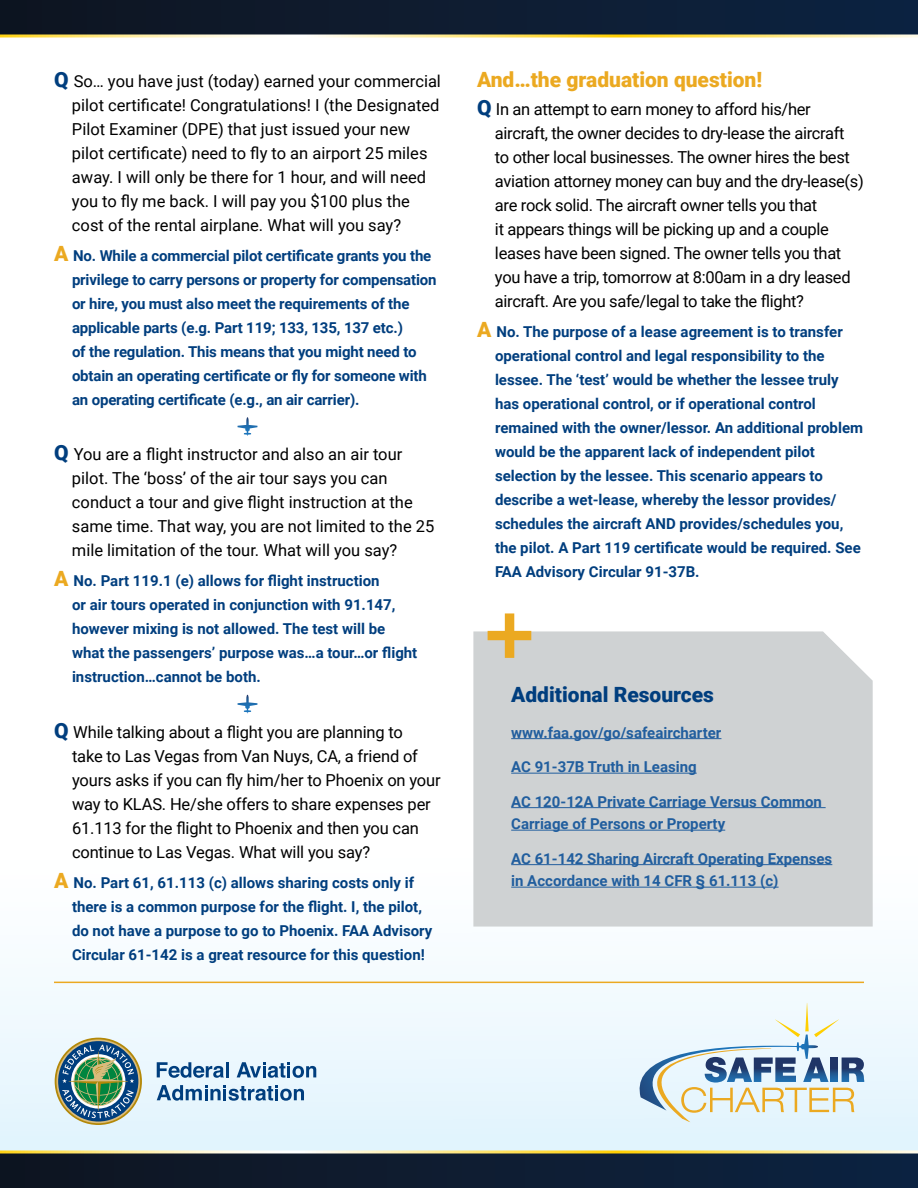
<style>
.page{position:relative;width:918px;height:1188px;background:#fff}
.page>*{position:absolute;margin:0;border:0;box-sizing:border-box;transform-origin:0 0}
.t1{font:78.75px "Acumin Variable Concept";color:#eba921}
.t2{font:900 21px "Roboto";color:#eba921}
.t3{font:900 21px "Roboto";color:#003e7e}
.t4{font:16.5px/24px "Roboto";letter-spacing:-.01em;color:#000}
.t5{font:700 15px/24px "Roboto";color:#003e7e}
.t6{font:700 15px/22.5px "Roboto";color:#215e9e}
.s1{font-weight:900;font-size:21px;color:#003e7e}
.s2{font-weight:900;font-size:21px;color:#eba921}
</style>
<div class="page">
<div style="left:0;top:532px;width:918px;height:656px;background:linear-gradient(to bottom,#fff,#e9f6fd)"></div>
<hr style="left:54px;top:982px;width:810px;height:1px;background:#eba921">
<svg style="left:0;top:0;width:918px;height:38px;background:#232f3a"></svg>
<svg style="left:238px;top:417px;width:19px;height:19px"></svg>
<svg style="left:238px;top:695px;width:19px;height:19px"></svg>
<div style="left:473px;top:631px;width:400px;height:296px;background:#cfd2d3"></div>
<hr style="left:511px;top:738px;width:210px;height:1px;background:#215e9e">
<hr style="left:511px;top:773px;width:186px;height:1px;background:#215e9e">
<hr style="left:511px;top:807px;width:315px;height:1px;background:#215e9e">
<hr style="left:511px;top:830px;width:214px;height:1px;background:#215e9e">
<hr style="left:511px;top:864px;width:321px;height:1px;background:#215e9e">
<hr style="left:511px;top:887px;width:268px;height:1px;background:#215e9e">
<svg style="left:0;top:1150px;width:918px;height:38px;background:#232e3a"></svg>
<svg style="left:613px;top:1003px;width:251px;height:119px"></svg>
<svg style="left:157px;top:1062px;width:67px;height:16px"></svg>
<hr style="left:226px;top:1062px;width:3px;height:15px;background:#003e7e">
<svg style="left:237px;top:1062px;width:79px;height:16px"></svg>
<svg style="left:157px;top:1085px;width:147px;height:16px;background:#85a8c7"></svg>
<svg style="left:55px;top:1038px;width:87px;height:87px"></svg>
<svg style="left:56px;top:1039px;width:84px;height:84px"></svg>
<div style="left:58px;top:1041px;width:80px;height:81px;background:#003e7e;border-radius:50%"></div>
<svg style="left:62px;top:1045px;width:72px;height:73px"></svg>
<p class="t4" style="left:72px;top:68px;width:371px;text-indent:-18px"><span class="s1">Q</span> So… you have just (today) earned your commercial pilot certificate! Congratulations! I (the Designated Pilot Examiner (DPE) that just issued your new pilot certificate) need to fly to an airport 25 miles away. I will only be there for 1 hour, and will need you to fly me back. I will pay you $100 plus the cost of the rental airplane. What will you say?</p>
<p class="t5" style="left:72px;top:243px;width:366px;text-indent:-18px"><span class="s2">A</span> No. While a commercial pilot certificate grants you the privilege to carry persons or property for compensation or hire, you must also meet the requirements of the applicable parts (e.g. Part 119; 133, 135, 137 etc.)<br>of the regulation. This means that you might need to obtain an operating certificate or fly for someone with an operating certificate (e.g., an air carrier).</p>
<p class="t4" style="left:72px;top:442px;width:364px;text-indent:-18px"><span class="s1">Q</span> You are a flight instructor and also an air tour pilot. The ‘boss’ of the air tour says you can conduct a tour and give flight instruction at the same time. That way, you are not limited to the 25 mile limitation of the tour. What will you say?</p>
<p class="t5" style="left:72px;top:568px;width:347px;text-indent:-18px"><span class="s2">A</span> No. Part 119.1 (e) allows for flight instruction<br>or air tours operated in conjunction with 91.147, however mixing is not allowed. The test will be what the passengers’ purpose was…a tour…or flight instruction…cannot be both.</p>
<p class="t4" style="left:72px;top:719px;width:370px;text-indent:-18px"><span class="s1">Q</span> While talking about a flight you are planning to<br>take to Las Vegas from Van Nuys, CA, a friend of yours asks if you can fly him/her to Phoenix on your way to KLAS. He/she offers to share expenses per</p>
<p class="t4" style="left:72px;top:815px;width:348px">61.113 for the flight to Phoenix and then you can continue to Las Vegas. What will you say?</p>
<p class="t5" style="left:72px;top:870px;width:362px;text-indent:-18px"><span class="s2">A</span> No. Part 61, 61.113 (c) allows sharing costs only if there is a common purpose for the flight. I, the pilot, do not have a purpose to go to Phoenix. FAA Advisory Circular 61-142 is a great resource for this question!</p>
<h3 class="t2" style="left:477px;top:64px;width:287px">And…the graduation question!</h3>
<p class="t4" style="left:495px;top:97px;width:370px;text-indent:-18px"><span class="s1">Q</span> In an attempt to earn money to afford his/her aircraft, the owner decides to dry-lease the aircraft<br>to other local businesses. The owner hires the best aviation attorney money can buy and the dry-lease(s) are rock solid. The aircraft owner tells you that<br>it appears things will be picking up and a couple leases have been signed. The owner tells you that you have a trip, tomorrow at 8:00am in a dry leased aircraft. Are you safe/legal to take the flight?</p>
<p class="t5" style="left:495px;top:319px;width:370px;text-indent:-18px"><span class="s2">A</span> No. The purpose of a lease agreement is to transfer operational control and legal responsibility to the lessee. The ‘test’ would be whether the lessee truly has operational control, or if operational control remained with the owner/lessor. An additional problem would be the apparent lack of independent pilot selection by the lessee. This scenario appears to describe a wet-lease, whereby the lessor provides/ schedules the aircraft AND provides/schedules you, the pilot. A Part 119 certificate would be required. See FAA Advisory Circular 91-37B.</p>
<p class="t1" style="left:482px;top:576px;width:56px">+</p>
<p class="t3" style="left:511px;top:679px;width:204px">Additional Resources</p>
<p class="t6" style="left:511px;top:720px;width:212px">www.faa.gov/go/safeaircharter</p>
<p class="t6" style="left:511px;top:755px;width:187px">AC 91-37B Truth in Leasing</p>
<p class="t6" style="left:511px;top:789px;width:312px">AC 120-12A Private Carriage Versus Common<br>Carriage of Persons or Property</p>
<p class="t6" style="left:511px;top:846px;width:323px">AC 61-142 Sharing Aircraft Operating Expenses in Accordance with 14 CFR § 61.113 (c)</p>
</div>
